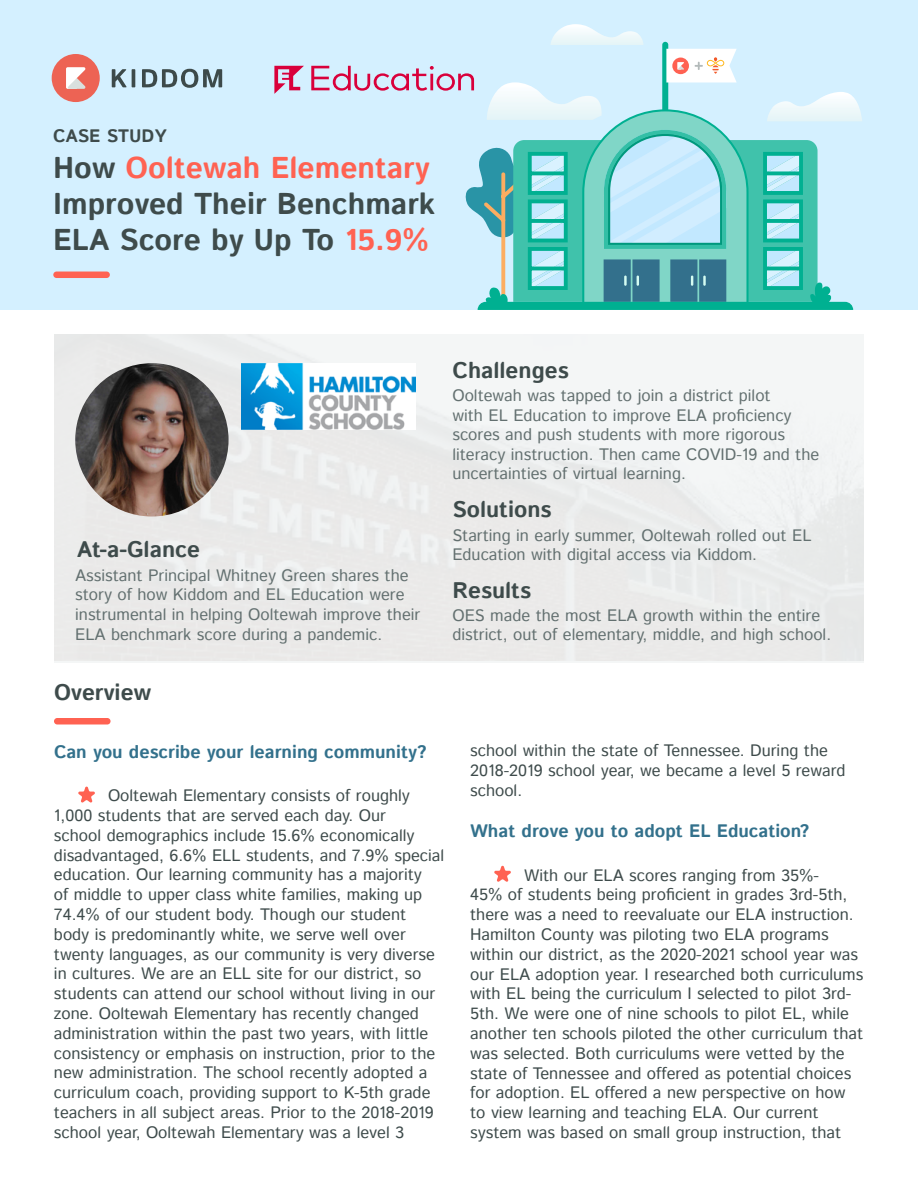
<style>
.page{position:relative;width:918px;height:1188px;background:#fff}
.page>*{position:absolute;margin:0;border:0;box-sizing:border-box;transform-origin:0 0}
.t1{font:700 30px/36px "Istok Web";color:#3e4b4b}
.t2{font:700 22.5px "Istok Web";color:#3e4b4b}
.t3{font:700 18px "Istok Web";color:#33718c}
.t4{font:700 18px "Istok Web";color:#3e4b4b}
.t5{font:16.5px/19.8px "Istok Web";color:#3e4b4b}
.t6{font:16.5px/19.5px "Istok Web";color:#637070}
.s1{color:#ff6252}
</style>
<div class="page">
<svg style="left:78px;top:786px;width:17px;height:17px"></svg>
<svg style="left:494px;top:865px;width:17px;height:17px"></svg>
<div style="left:54px;top:718px;width:57px;height:6px;background:#ff6252;border-radius:3px"></div>
<div style="left:0;top:0;width:918px;height:310px;background:#d4f0ff"></div>
<div style="left:53px;top:272px;width:57px;height:6px;background:#ff6252;border-radius:3px"></div>
<img style="left:55px;top:334px;width:809px;height:327px">
<div style="left:52px;top:54px;width:48px;height:48px;background:#ed6354;border-radius:50%"></div>
<svg style="left:66px;top:67px;width:20px;height:22px"></svg>
<svg style="left:112px;top:69px;width:15px;height:18px"></svg>
<hr style="left:132px;top:69px;width:3px;height:18px;background:#3d4a4a">
<svg style="left:142px;top:69px;width:80px;height:19px"></svg>
<svg style="left:274px;top:24px;width:588px;height:286px"></svg>
<img style="left:75px;top:363px;width:154px;height:154px;border-radius:77px">
<img style="left:242px;top:363px;width:173px;height:66px">
<p class="t4" style="left:53px;top:124px;width:115px">CASE STUDY</p>
<h1 class="t1" style="left:53px;top:150px;width:384px">How <span class="s1">Ooltewah Elementary<br></span>Improved Their Benchmark<br>ELA Score by Up To <span class="s1">15.9%</span></h1>
<h2 class="t2" style="left:77px;top:534px;width:125px">At-a-Glance</h2>
<p class="t6" style="left:75px;top:566px;width:347px">Assistant Principal Whitney Green shares the story of how Kiddom and EL Education were instrumental in helping Ooltewah improve their ELA benchmark score during a pandemic.</p>
<h2 class="t2" style="left:54px;top:677px;width:99px">Overview</h2>
<h2 class="t2" style="left:452px;top:356px;width:118px">Challenges</h2>
<p class="t6" style="left:452px;top:387px;width:368px">Ooltewah was tapped to join a district pilot<br>with EL Education to improve ELA proficiency scores and push students with more rigorous literacy instruction. Then came COVID-19 and the uncertainties of virtual learning.</p>
<h2 class="t2" style="left:452px;top:494px;width:101px">Solutions</h2>
<p class="t6" style="left:452px;top:526px;width:361px">Starting in early summer, Ooltewah rolled out EL<br>Education with digital access via Kiddom.</p>
<h2 class="t2" style="left:452px;top:575px;width:80px">Results</h2>
<p class="t6" style="left:452px;top:606px;width:380px">OES made the most ELA growth within the entire district, out of elementary, middle, and high school.</p>
<p class="t3" style="left:54px;top:740px;width:374px">Can you describe your learning community?</p>
<p class="t5" style="left:54px;top:787px;width:392px;text-indent:54px">Ooltewah Elementary consists of roughly 1,000 students that are served each day. Our<br>school demographics include 15.6% economically disadvantaged, 6.6% ELL students, and 7.9% special education. Our learning community has a majority<br>of middle to upper class white families, making up 74.4% of our student body. Though our student body is predominantly white, we serve well over twenty languages, as our community is very diverse in cultures. We are an ELL site for our district, so students can attend our school without living in our zone. Ooltewah Elementary has recently changed administration within the past two years, with little consistency or emphasis on instruction, prior to the new administration. The school recently adopted a curriculum coach, providing support to K-5th grade teachers in all subject areas. Prior to the 2018-2019 school year, Ooltewah Elementary was a level 3</p>
<p class="t5" style="left:470px;top:742px;width:377px">school within the state of Tennessee. During the<br>2018-2019 school year, we became a level 5 reward school.</p>
<p class="t3" style="left:470px;top:819px;width:341px">What drove you to adopt EL Education?</p>
<p class="t5" style="left:470px;top:866px;width:395px;text-indent:54px">With our ELA scores ranging from 35%-<br>45% of students being proficient in grades 3rd-5th, there was a need to reevaluate our ELA instruction.<br>Hamilton County was piloting two ELA programs within our district, as the 2020-2021 school year was our ELA adoption year. I researched both curriculums with EL being the curriculum I selected to pilot 3rd-5th. We were one of nine schools to pilot EL, while another ten schools piloted the other curriculum that was selected. Both curriculums were vetted by the state of Tennessee and offered as potential choices for adoption. EL offered a new perspective on how to view learning and teaching ELA. Our current system was based on small group instruction, that</p>
</div>
